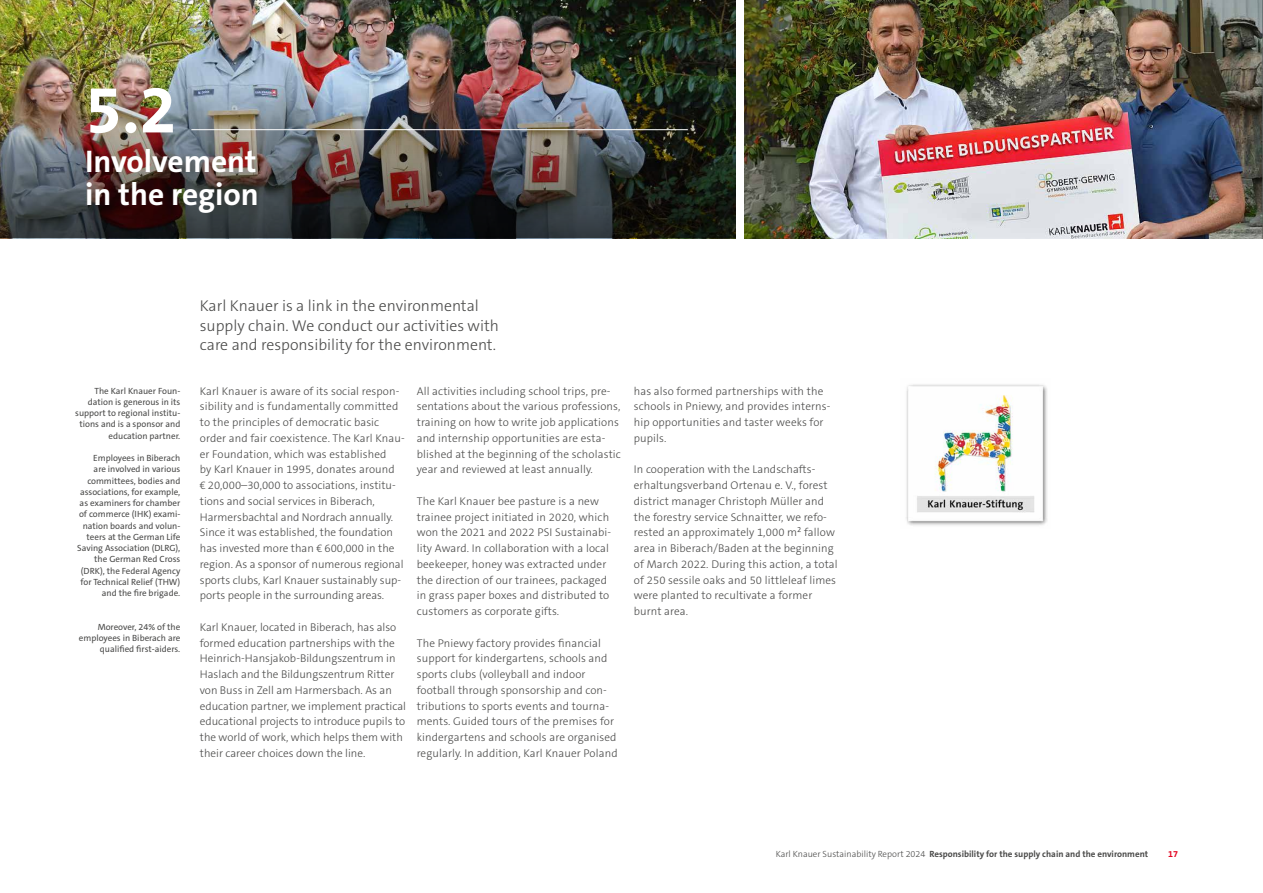
<style>
.page{position:relative;width:1263px;height:893px;background:#fff}
.page>*{position:absolute;margin:0;border:0;box-sizing:border-box;transform-origin:0 0}
.t1{font:700 67.5px "The Sans C5";color:#fff}
.t2{font:700 31.5px/33px "The Sans C5";color:#fff}
.t3{font:300 15.75px/19px "The Sans C5";color:#4a4a49}
.t4{font:300 11.25px/15.8px "The Sans C5";letter-spacing:.01em;color:#4a4a49}
.t5{font:9px/11.2px "The Sans C5";color:#4a4a49;text-align:right}
.t6{font:700 9px "The Sans C5";color:#4a4a49}
.t7{font:700 9px "The Sans C5";color:#e40521}
.s1{font-weight:300}
</style>
<div class="page">
<img style="left:0;top:0;width:736px;height:64px">
<img style="left:0;top:64px;width:736px;height:174px">
<img style="left:744px;top:0;width:519px;height:238px">
<img style="left:906px;top:384px;width:141px;height:142px">
<hr style="left:191px;top:129px;width:497px;height:1px;background:#fff">
<h1 class="t1" style="left:85px;top:66px;width:93px">5.2</h1>
<h2 class="t2" style="left:85px;top:145px;width:175px">Involvement in the region</h2>
<p class="t5" style="left:75px;top:385px;width:107px">The Karl Knauer Foun&shy;dation is generous in its support to regional institu&shy;tions and is a sponsor and education partner.</p>
<p class="t5" style="left:77px;top:453px;width:105px">Employees in Biberach<br>are involved in various committees, bodies and associations, for example, as examiners for chamber of commerce (IHK) exami&shy;nation boards and volun&shy;teers at the German Life<br>Saving Association (DLRG), the German Red Cross (DRK), the Federal Agency for Technical Relief (THW) and the fire brigade.</p>
<p class="t5" style="left:79px;top:621px;width:103px">Moreover, 24% of the employees in Biberach are qualified first-aiders.</p>
<h3 class="t3" style="left:200px;top:297px;width:301px">Karl Knauer is a link in the environmental supply chain. We conduct our activities with care and responsibility for the environment.</h3>
<p class="t4" style="left:200px;top:383px;width:206px">Karl Knauer is aware of its social respon&shy;sibility and is fundamentally committed to the principles of democratic basic order and fair coexistence. The Karl Knau&shy;er Foundation, which was established<br>by Karl Knauer in 1995, donates around<br>€ 20,000–30,000 to associations, institu&shy;tions and social services in Biberach, Harmersbachtal and Nordrach annually.<br>Since it was established, the foundation has invested more than € 600,000 in the region. As a sponsor of numerous regional sports clubs, Karl Knauer sustainably sup&shy;ports people in the surrounding areas.</p>
<p class="t4" style="left:200px;top:619px;width:208px">Karl Knauer, located in Biberach, has also formed education partnerships with the Heinrich-Hansjakob-Bildungszentrum in Haslach and the Bildungszentrum Ritter von Buss in Zell am Harmersbach. As an education partner, we implement practical educational projects to introduce pupils to the world of work, which helps them with their career choices down the line.</p>
<p class="t4" style="left:417px;top:383px;width:206px">All activities including school trips, pre&shy;sentations about the various professions, training on how to write job applications and internship opportunities are esta&shy;blished at the beginning of the scholastic year and reviewed at least annually.</p>
<p class="t4" style="left:417px;top:493px;width:196px">The Karl Knauer bee pasture is a new trainee project initiated in 2020, which won the 2021 and 2022 PSI Sustainabi&shy;lity Award. In collaboration with a local beekeeper, honey was extracted under the direction of our trainees, packaged in grass paper boxes and distributed to customers as corporate gifts.</p>
<p class="t4" style="left:417px;top:635px;width:202px">The Pniewy factory provides financial support for kindergartens, schools and sports clubs (volleyball and indoor football through sponsorship and con&shy;tributions to sports events and tourna&shy;ments. Guided tours of the premises for kindergartens and schools are organised regularly. In addition, Karl Knauer Poland</p>
<p class="t4" style="left:634px;top:383px;width:198px">has also formed partnerships with the schools in Pniewy, and provides interns&shy;hip opportunities and taster weeks for pupils.</p>
<p class="t4" style="left:634px;top:462px;width:205px">In cooperation with the Landschafts&shy;erhaltungsverband Ortenau e. V., forest district manager Christoph Müller and the forestry service Schnaitter, we refo&shy;rested an approximately 1,000 m² fallow area in Biberach/Baden at the beginning of March 2022. During this action, a total of 250 sessile oaks and 50 littleleaf limes were planted to recultivate a former burnt area.</p>
<p class="t6" style="left:776px;top:848px;width:374px"><span class="s1">Karl Knauer Sustainability Report 2024</span> Responsibility for the supply chain and the environment</p>
<p class="t7" style="left:1168px;top:848px;width:11px">17</p>
</div>
